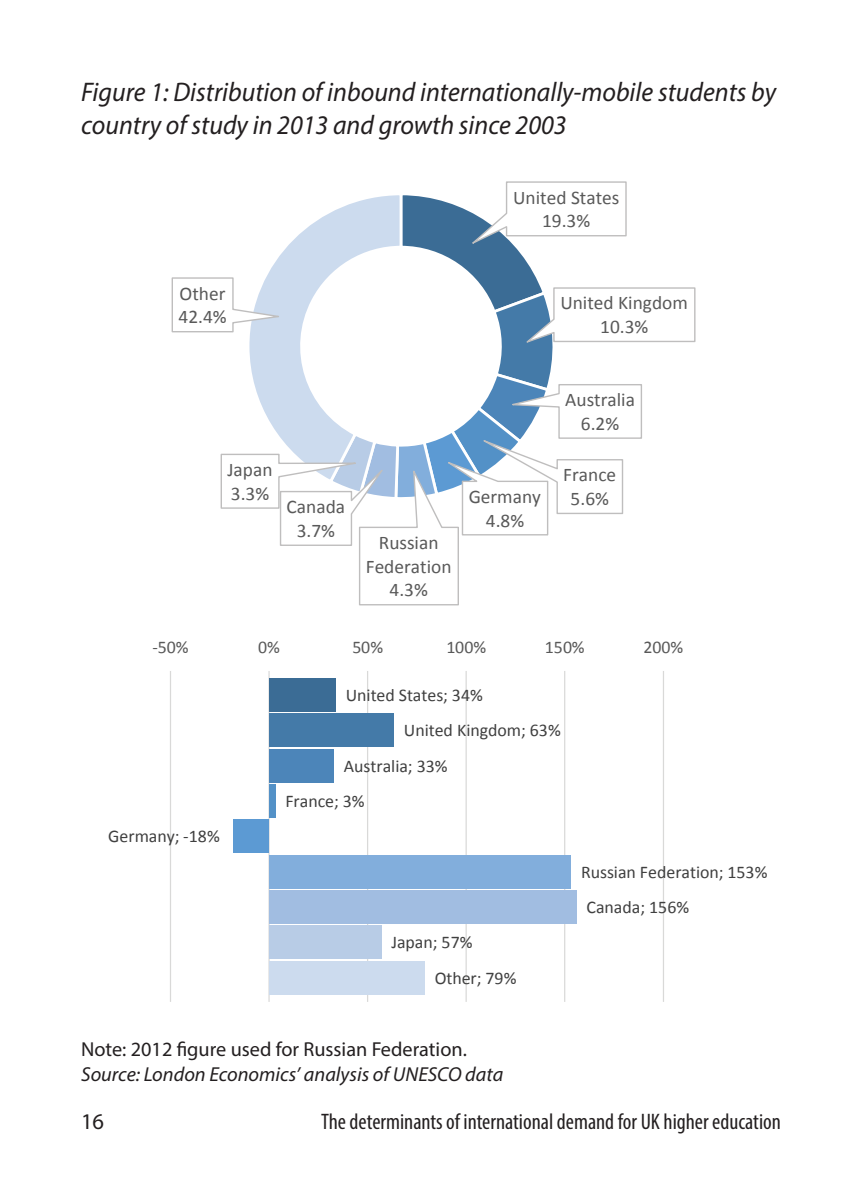
<style>
.page{position:relative;width:862px;height:1180px;background:#fff}
.page>*{position:absolute;margin:0;border:0;box-sizing:border-box;transform-origin:0 0}
.t1{font:italic 27px/32.4px "Myriad Pro";color:#231f20;scale:.96 1}
.t2{font:condensed 22.5px "Myriad Pro";color:#231f20}
.t3{font:22.5px "Myriad Pro";color:#231f20}
.t4{font:italic 20.25px "Myriad Pro";color:#231f20}
.t5{font:20.25px "Myriad Pro";color:#231f20}
.t6{font:19.35px/23.6px "Calibri";color:#595959;text-align:center}
.t7{font:17.78px/35.3px "Calibri";color:#404040}
.t8{font:17.78px "Calibri";letter-spacing:-.005em;color:#595959}
</style>
<div class="page">
<svg style="left:171px;top:181px;width:524px;height:425px"></svg>
<hr style="left:170px;top:671px;width:1px;height:331px;background:#d9d9d8">
<hr style="left:268px;top:671px;width:1px;height:331px;background:#d9d9d8">
<hr style="left:367px;top:671px;width:1px;height:331px;background:#d9d9d8">
<hr style="left:465px;top:671px;width:1px;height:331px;background:#d9d9d8">
<hr style="left:563px;top:671px;width:2px;height:331px;background:#d9d9d8">
<hr style="left:662px;top:671px;width:1px;height:331px;background:#d9d9d8">
<div style="left:269px;top:678px;width:66px;height:33px;background:#3b6c95"></div>
<div style="left:269px;top:714px;width:124px;height:33px;background:#447aa8"></div>
<div style="left:269px;top:749px;width:65px;height:33px;background:#4c85b9"></div>
<div style="left:269px;top:784px;width:6px;height:34px;background:#5391c7"></div>
<div style="left:233px;top:820px;width:36px;height:33px;background:#5c9ad3"></div>
<div style="left:269px;top:855px;width:301px;height:33px;background:#82aedc"></div>
<div style="left:269px;top:891px;width:307px;height:33px;background:#a1bde1"></div>
<div style="left:269px;top:926px;width:112px;height:33px;background:#b8cce6"></div>
<div style="left:269px;top:961px;width:155px;height:33px;background:#ccdbee"></div>
<h1 class="t1" style="left:81px;top:76px;width:725px">Figure 1: Distribution of inbound internationally-mobile students by country of study in 2013 and growth since 2003</h1>
<p class="t6" style="left:178px;top:280px;width:50px;text-align:left">Other<br>42.4%</p>
<p class="t6" style="left:513px;top:184px;width:108px">United States<br>19.3%</p>
<p class="t6" style="left:560px;top:290px;width:129px">United Kingdom<br>10.3%</p>
<p class="t6" style="left:227px;top:457px;width:47px;text-align:left">Japan<br>3.3%</p>
<p class="t6" style="left:286px;top:494px;width:60px">Canada<br>3.7%</p>
<p class="t6" style="left:365px;top:530px;width:87px">Russian<br>Federation<br>4.3%</p>
<p class="t6" style="left:565px;top:387px;width:71px">Australia<br>6.2%</p>
<p class="t6" style="left:563px;top:462px;width:54px">France</p>
<p class="t6" style="left:468px;top:484px;width:74px">Germany</p>
<p class="t6" style="left:570px;top:486px;width:40px">5.6%</p>
<p class="t6" style="left:485px;top:507px;width:40px">4.8%</p>
<p class="t8" style="left:152px;top:636px;width:38px">-50%</p>
<p class="t8" style="left:258px;top:636px;width:23px">0%</p>
<p class="t8" style="left:352px;top:636px;width:32px">50%</p>
<p class="t8" style="left:446px;top:636px;width:41px">100%</p>
<p class="t8" style="left:544px;top:636px;width:41px">150%</p>
<p class="t8" style="left:643px;top:636px;width:41px">200%</p>
<p class="t7" style="left:108px;top:818px;width:113px">Germany; -18%</p>
<p class="t7" style="left:346px;top:677px;width:139px">United States; 34%</p>
<p class="t7" style="left:404px;top:712px;width:158px">United Kingdom; 63%</p>
<p class="t7" style="left:344px;top:747px;width:105px">Australia; 33%</p>
<p class="t7" style="left:285px;top:783px;width:81px">France; 3%</p>
<p class="t7" style="left:434px;top:924px;width:83px;text-indent:-43px">Japan; 57%<br>Other; 79%</p>
<p class="t5" style="left:81px;top:1037px;width:387px">Note: 2012 figure used for Russian Federation.</p>
<p class="t4" style="left:81px;top:1061px;width:423px">Source: London Economics’ analysis of UNESCO data</p>
<p class="t7" style="left:586px;top:853px;width:182px;text-indent:-5px">Russian Federation; 153%<br>Canada; 156%</p>
<p class="t3" style="left:81px;top:1107px;width:25px">16</p>
<p class="t2" style="left:321px;top:1108px;width:461px">The determinants of international demand for UK higher education</p>
</div>
